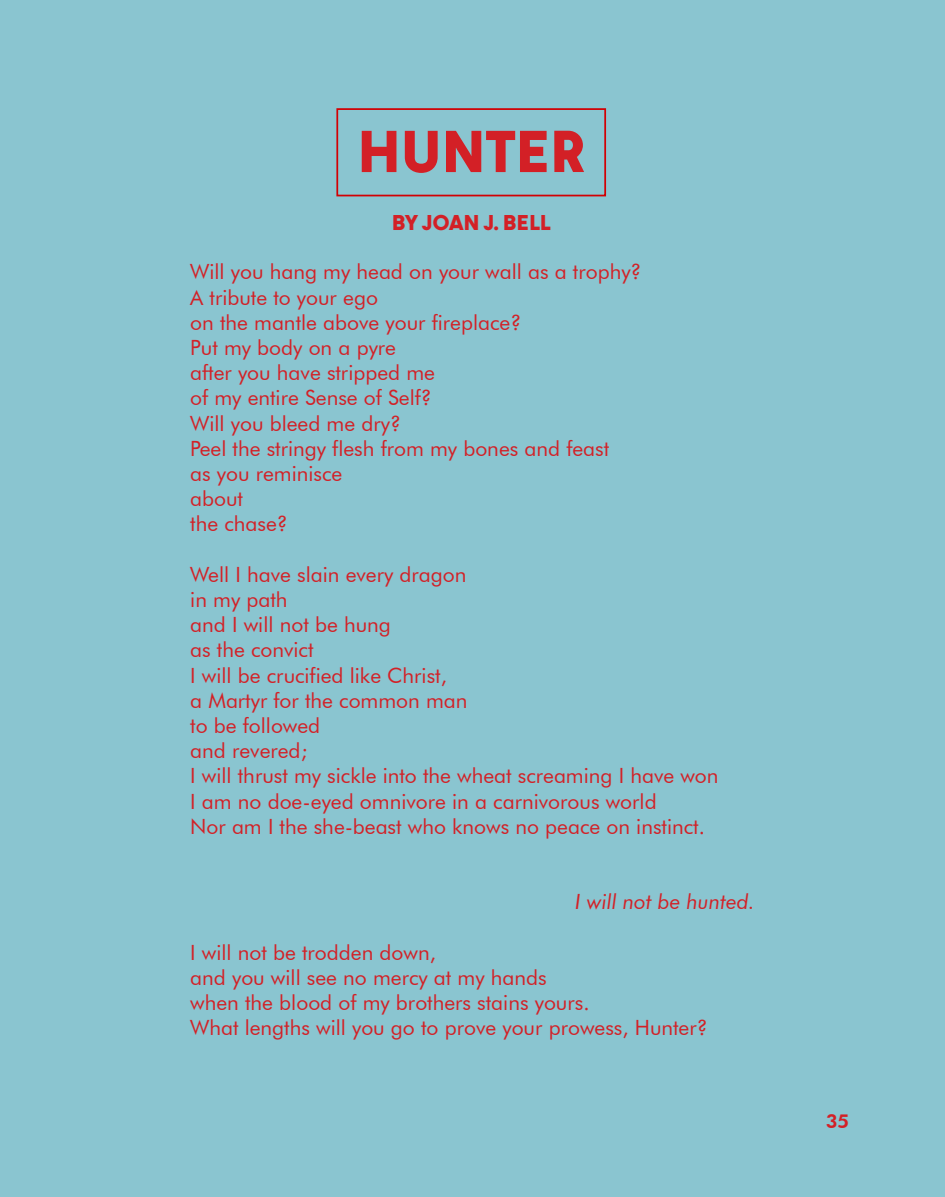
<style>
.page{position:relative;width:945px;height:1197px;background:#8ac5d0}
.page>*{position:absolute;margin:0;border:0;box-sizing:border-box;transform-origin:0 0}
.t1{font:900 57.75px "Dystopian";color:#d32026}
.t2{font:21px "Futura BT";color:#d32026}
.t3{font:italic 21px "Futura BT";color:#d32026}
.t4{font:900 21px "Dystopian";color:#d32026}
.t5{font:800 19.25px "Futura BT";color:#d32026}
</style>
<div class="page">
<div style="left:336px;top:108px;width:270px;height:88px;border:2px solid #d20003"></div>
<p class="t1" style="left:357px;top:114px;width:230px">HUNTER</p>
<p class="t4" style="left:392px;top:209px;width:160px">BY JOAN J. BELL</p>
<p class="t2" style="left:190px;top:259px;width:453px">Will you hang my head on your wall as a trophy?</p>
<p class="t2" style="left:190px;top:284px;width:189px">A tribute to your ego</p>
<p class="t2" style="left:190px;top:310px;width:333px">on the mantle above your fireplace?</p>
<p class="t2" style="left:190px;top:335px;width:207px">Put my body on a pyre</p>
<p class="t2" style="left:190px;top:360px;width:246px">after you have stripped me</p>
<p class="t2" style="left:190px;top:385px;width:243px">of my entire Sense of Self?</p>
<p class="t2" style="left:190px;top:410px;width:212px">Will you bleed me dry?</p>
<p class="t2" style="left:190px;top:436px;width:420px">Peel the stringy flesh from my bones and feast</p>
<p class="t2" style="left:190px;top:461px;width:154px">as you reminisce</p>
<p class="t2" style="left:190px;top:486px;width:54px">about</p>
<p class="t2" style="left:190px;top:511px;width:99px">the chase?</p>
<p class="t2" style="left:190px;top:562px;width:278px">Well I have slain every dragon</p>
<p class="t2" style="left:190px;top:587px;width:99px">in my path</p>
<p class="t2" style="left:190px;top:612px;width:202px">and I will not be hung</p>
<p class="t2" style="left:190px;top:637px;width:125px">as the convict</p>
<p class="t2" style="left:190px;top:662px;width:258px">I will be crucified like Christ,</p>
<p class="t2" style="left:190px;top:688px;width:279px">a Martyr for the common man</p>
<p class="t2" style="left:190px;top:713px;width:132px">to be followed</p>
<p class="t2" style="left:190px;top:738px;width:119px">and revered;</p>
<p class="t2" style="left:190px;top:763px;width:530px">I will thrust my sickle into the wheat screaming I have won</p>
<p class="t2" style="left:190px;top:788px;width:468px">I am no doe-eyed omnivore in a carnivorous world</p>
<p class="t2" style="left:190px;top:814px;width:516px">Nor am I the she-beast who knows no peace on instinct.</p>
<p class="t3" style="left:575px;top:889px;width:181px">I will not be hunted.</p>
<p class="t2" style="left:190px;top:940px;width:247px">I will not be trodden down,</p>
<p class="t2" style="left:190px;top:965px;width:358px">and you will see no mercy at my hands</p>
<p class="t2" style="left:190px;top:990px;width:401px">when the blood of my brothers stains yours.</p>
<p class="t2" style="left:190px;top:1015px;width:519px">What lengths will you go to prove your prowess, Hunter?</p>
<p class="t5" style="left:826px;top:1109px;width:25px">35</p>
</div>
